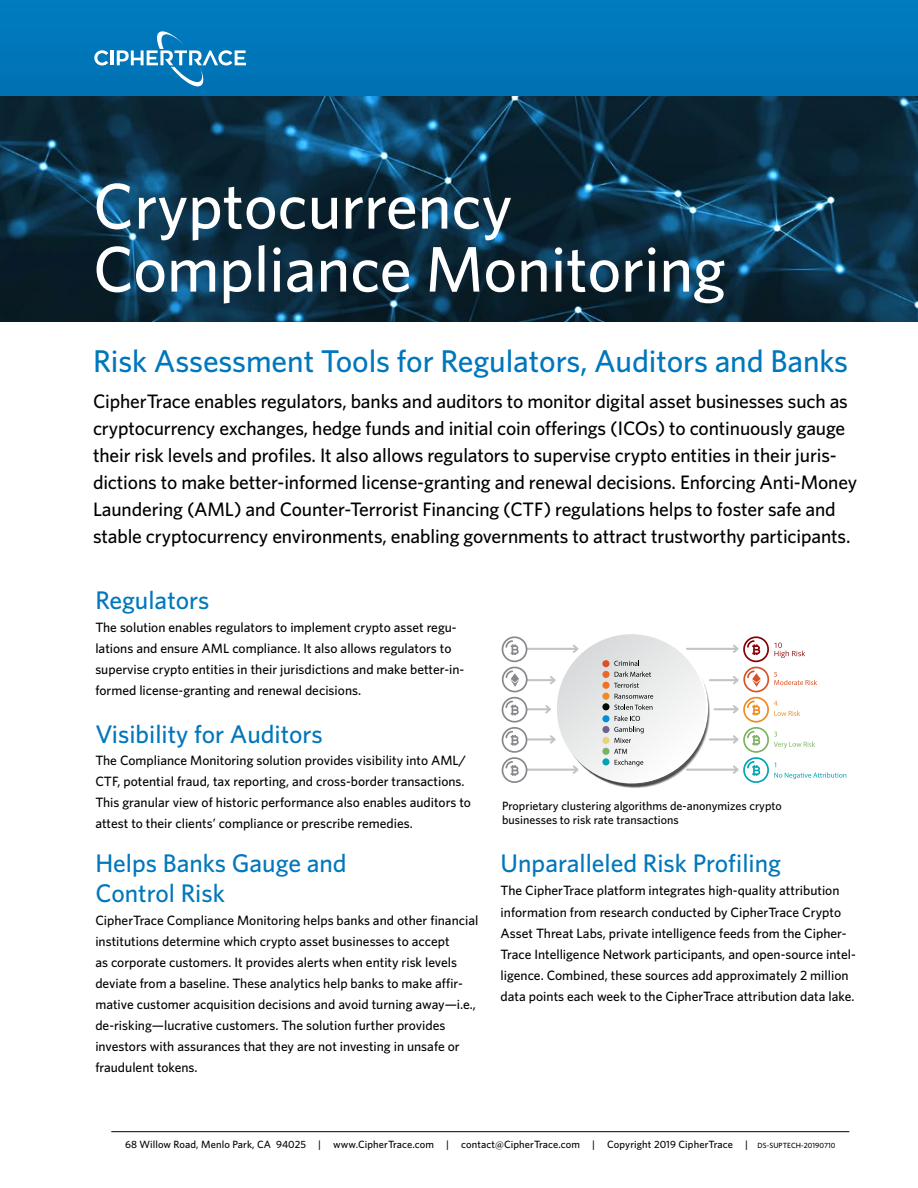
<style>
.page{position:relative;width:918px;height:1188px;background:#fff}
.page>*{position:absolute;margin:0;border:0;box-sizing:border-box;transform-origin:0 0}
.t1{font:500 64.5px/63px "Whitney";letter-spacing:-.005em;color:#fff}
.t2{font:500 31.5px "Whitney";letter-spacing:-.005em;color:#0077bc}
.t3{font:500 25.5px/30.6px "Whitney";color:#0077bc}
.t4{font:500 19.5px/27px "Whitney";letter-spacing:-.01em;color:#000}
.t5{font:500 13.5px/21px "Whitney";color:#000}
.t6{font:500 12px/13.5px "Whitney";color:#000}
.t7{font:500 10.5px "Whitney";letter-spacing:.01em;color:#000}
.s1{font-size:7.5px}
</style>
<div class="page">
<img style="left:0;top:95px;width:918px;height:227px">
<div style="left:0;top:0;width:918px;height:95px;background:#0077ba"></div>
<svg style="left:94px;top:50px;width:14px;height:15px"></svg>
<hr style="left:111px;top:50px;width:3px;height:15px;background:#fff">
<svg style="left:117px;top:31px;width:129px;height:55px"></svg>
<hr style="left:111px;top:1131px;width:738px;height:1px;background:#000">
<div style="left:557px;top:634px;width:149px;height:149px;background:linear-gradient(to bottom,#dcdede,#fafafa);border-radius:75px"></div>
<div style="left:602px;top:660px;width:8px;height:7px;background:#d75327;border-radius:50%"></div>
<div style="left:602px;top:671px;width:8px;height:7px;background:#ed6826;border-radius:50%"></div>
<div style="left:602px;top:682px;width:8px;height:7px;background:#ee7424;border-radius:50%"></div>
<div style="left:602px;top:693px;width:8px;height:7px;background:#f18a21;border-radius:50%"></div>
<div style="left:602px;top:703px;width:8px;height:7px;background:#050606;border-radius:50%"></div>
<div style="left:602px;top:715px;width:8px;height:7px;background:#008ed8;border-radius:50%"></div>
<div style="left:602px;top:726px;width:8px;height:7px;background:#71628d;border-radius:50%"></div>
<div style="left:602px;top:737px;width:8px;height:7px;background:#e9d376;border-radius:50%"></div>
<div style="left:602px;top:748px;width:8px;height:7px;background:#7cb263;border-radius:50%"></div>
<div style="left:602px;top:758px;width:8px;height:7px;background:#00a4b5;border-radius:50%"></div>
<svg style="left:614px;top:661px;width:25px;height:5px"></svg>
<svg style="left:615px;top:672px;width:36px;height:5px"></svg>
<svg style="left:614px;top:683px;width:25px;height:5px"></svg>
<svg style="left:614px;top:694px;width:39px;height:16px"></svg>
<svg style="left:615px;top:716px;width:25px;height:5px"></svg>
<svg style="left:614px;top:727px;width:30px;height:16px"></svg>
<svg style="left:614px;top:749px;width:13px;height:5px"></svg>
<svg style="left:615px;top:760px;width:28px;height:6px"></svg>
<svg style="left:501px;top:636px;width:77px;height:147px"></svg>
<svg style="left:686px;top:636px;width:160px;height:147px"></svg>
<h1 class="t1" style="left:93px;top:173px;width:634px">Cryptocurrency<br>Compliance Monitoring</h1>
<h2 class="t2" style="left:93px;top:342px;width:757px">Risk Assessment Tools for Regulators, Auditors and Banks</h2>
<p class="t4" style="left:93px;top:387px;width:766px">CipherTrace enables regulators, banks and auditors to monitor digital asset businesses such as cryptocurrency exchanges, hedge funds and initial coin offerings (ICOs) to continuously gauge their risk levels and profiles. It also allows regulators to supervise crypto entities in their juris&shy;dictions to make better-informed license-granting and renewal decisions. Enforcing Anti-Money Laundering (AML) and Counter-Terrorist Financing (CTF) regulations helps to foster safe and stable cryptocurrency environments, enabling governments to attract trustworthy participants.</p>
<h3 class="t3" style="left:95px;top:584px;width:116px">Regulators</h3>
<p class="t5" style="left:95px;top:616px;width:371px">The solution enables regulators to implement crypto asset regu&shy;lations and ensure AML compliance. It also allows regulators to supervise crypto entities in their jurisdictions and make better-in&shy;formed license-granting and renewal decisions.</p>
<h3 class="t3" style="left:95px;top:718px;width:229px">Visibility for Auditors</h3>
<p class="t5" style="left:95px;top:749px;width:377px">The Compliance Monitoring solution provides visibility into AML/ CTF, potential fraud, tax reporting, and cross-border transactions.<br>This granular view of historic performance also enables auditors to attest to their clients’ compliance or prescribe remedies.</p>
<h3 class="t3" style="left:95px;top:847px;width:253px">Helps Banks Gauge and<br>Control Risk</h3>
<p class="t5" style="left:95px;top:909px;width:385px">CipherTrace Compliance Monitoring helps banks and other financial institutions determine which crypto asset businesses to accept<br>as corporate customers. It provides alerts when entity risk levels deviate from a baseline. These analytics help banks to make affir&shy;mative customer acquisition decisions and avoid turning away—i.e., de-risking—lucrative customers. The solution further provides investors with assurances that they are not investing in unsafe or fraudulent tokens.</p>
<p class="t6" style="left:502px;top:799px;width:281px">Proprietary clustering algorithms de-anonymizes crypto businesses to risk rate transactions</p>
<h3 class="t3" style="left:501px;top:848px;width:282px">Unparalleled Risk Profiling</h3>
<p class="t5" style="left:501px;top:879px;width:342px;line-height:22.5px">The CipherTrace platform integrates high-quality attribution information from research conducted by CipherTrace Crypto</p>
<p class="t5" style="left:501px;top:923px;width:357px">Asset Threat Labs, private intelligence feeds from the Cipher-Trace Intelligence Network participants, and open-source intel&shy;ligence. Combined, these sources add approximately 2 million data points each week to the CipherTrace attribution data lake.</p>
<p class="t7" style="left:125px;top:1139px;width:712px">68 Willow Road, Menlo Park, CA 94025 | www.CipherTrace.com | contact@CipherTrace.com | Copyright 2019 CipherTrace | <span class="s1">DS-SUPTECH-20190710</span></p>
</div>
